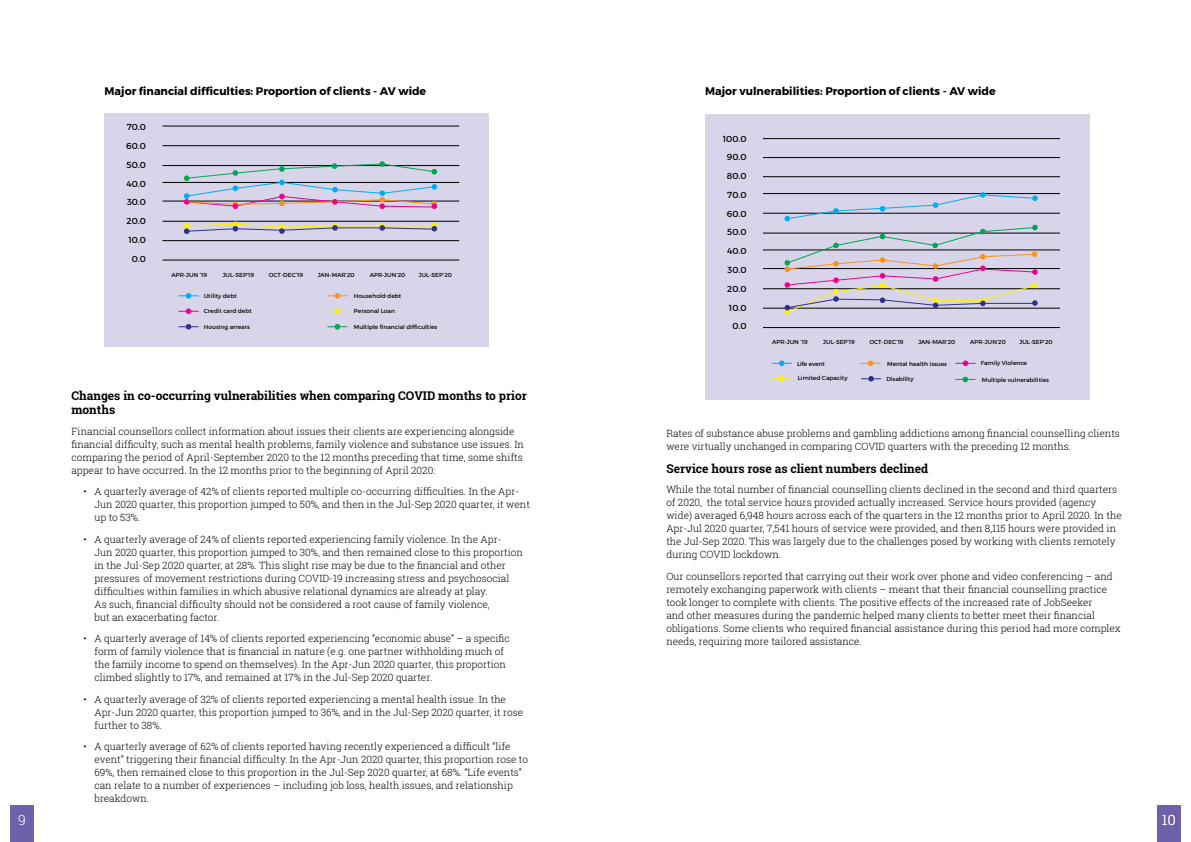
<style>
.page{position:relative;width:1191px;height:842px;background:#fff}
.page>*{position:absolute;margin:0;border:0;box-sizing:border-box;transform-origin:0 0}
.t1{font:300 14px "Roboto Slab";color:#fff}
.t2{font:700 12px/14.4px "Roboto Slab";color:#000}
.t3{font:700 11px "Montserrat";color:#000}
.t4{font:300 10px/13px "Roboto Slab";color:#000}
.t5{font:8.9px/18.8px "Montserrat";color:#000;text-align:right}
.t6{font:5.9px "Montserrat";color:#000}
</style>
<div class="page">
<div style="left:1157px;top:806px;width:23px;height:36px;background:#6f60aa"></div>
<div style="left:10px;top:806px;width:24px;height:36px;background:#6f60aa"></div>
<div style="left:705px;top:114px;width:384px;height:285px;background:#d8d4ea"></div>
<hr style="left:763px;top:138px;width:297px;height:1px;background:#000">
<hr style="left:763px;top:157px;width:297px;height:1px;background:#000">
<hr style="left:763px;top:177px;width:297px;height:1px;background:#000">
<hr style="left:763px;top:193px;width:297px;height:1px;background:#000">
<hr style="left:763px;top:213px;width:297px;height:1px;background:#000">
<hr style="left:763px;top:233px;width:297px;height:1px;background:#000">
<hr style="left:763px;top:250px;width:297px;height:1px;background:#000">
<hr style="left:763px;top:268px;width:297px;height:1px;background:#000">
<hr style="left:763px;top:289px;width:297px;height:1px;background:#000">
<hr style="left:763px;top:308px;width:297px;height:1px;background:#000">
<hr style="left:763px;top:327px;width:297px;height:1px;background:#000">
<svg style="left:771px;top:360px;width:21px;height:6px"></svg>
<svg style="left:955px;top:360px;width:20px;height:6px"></svg>
<svg style="left:860px;top:360px;width:20px;height:6px"></svg>
<svg style="left:955px;top:377px;width:20px;height:5px"></svg>
<svg style="left:861px;top:376px;width:20px;height:5px"></svg>
<svg style="left:771px;top:376px;width:20px;height:5px"></svg>
<svg style="left:783px;top:192px;width:254px;height:123px"></svg>
<div style="left:105px;top:114px;width:384px;height:233px;background:#d8d4ea"></div>
<hr style="left:162px;top:126px;width:297px;height:1px;background:#000">
<hr style="left:162px;top:146px;width:297px;height:1px;background:#000">
<hr style="left:162px;top:165px;width:297px;height:1px;background:#000">
<hr style="left:162px;top:182px;width:297px;height:1px;background:#000">
<hr style="left:162px;top:201px;width:297px;height:1px;background:#000">
<hr style="left:162px;top:221px;width:297px;height:1px;background:#000">
<hr style="left:162px;top:240px;width:297px;height:1px;background:#000">
<hr style="left:162px;top:260px;width:297px;height:1px;background:#000">
<svg style="left:178px;top:293px;width:21px;height:6px"></svg>
<svg style="left:178px;top:308px;width:21px;height:6px"></svg>
<svg style="left:178px;top:324px;width:21px;height:5px"></svg>
<svg style="left:327px;top:293px;width:20px;height:6px"></svg>
<svg style="left:327px;top:308px;width:20px;height:6px"></svg>
<svg style="left:327px;top:324px;width:20px;height:5px"></svg>
<svg style="left:183px;top:161px;width:254px;height:48px"></svg>
<svg style="left:184px;top:221px;width:253px;height:13px"></svg>
<h1 class="t1" style="left:18px;top:811px;width:9px">9</h1>
<p class="t3" style="left:105px;top:84px;width:323px">Major financial difficulties: Proportion of clients - AV wide</p>
<p class="t5" style="left:126px;top:80px;width:21px">90.0</p>
<p class="t5" style="left:126px;top:118px;width:21px">70.0<br>60.0<br>50.0<br>40.0<br>30.0<br>20.0<br>10.0<br>0.0</p>
<p class="t6" style="left:172px;top:271px;width:37px">APR-JUN ‘19</p>
<p class="t6" style="left:223px;top:271px;width:33px">JUL-SEP’19</p>
<p class="t6" style="left:269px;top:271px;width:36px">OCT-DEC’19</p>
<p class="t6" style="left:318px;top:271px;width:38px">JAN-MAR’20</p>
<p class="t6" style="left:370px;top:271px;width:37px">APR-JUN’20</p>
<p class="t6" style="left:419px;top:271px;width:35px">JUL-SEP’20</p>
<p class="t6" style="left:204px;top:292px;width:34px">Utility debt</p>
<p class="t6" style="left:204px;top:307px;width:49px">Credit card debt</p>
<p class="t6" style="left:204px;top:323px;width:48px">Housing arrears</p>
<p class="t6" style="left:354px;top:292px;width:49px">Household debt</p>
<p class="t6" style="left:354px;top:307px;width:43px">Personal Loan</p>
<p class="t6" style="left:354px;top:323px;width:85px">Multiple financial difficulties</p>
<p class="t2" style="left:71px;top:388px;width:457px">Changes in co-occurring vulnerabilities when comparing COVID months to prior months</p>
<p class="t4" style="left:71px;top:424px;width:454px">Financial counsellors collect information about issues their clients are experiencing alongside financial difficulty, such as mental health problems, family violence and substance use issues. In comparing the period of April-September 2020 to the 12 months preceding that time, some shifts appear to have occurred. In the 12 months prior to the beginning of April 2020:</p>
<p class="t4" style="left:94px;top:485px;width:437px;text-indent:-11px">• A quarterly average of 42% of clients reported multiple co-occurring difficulties. In the Apr-<br>Jun 2020 quarter, this proportion jumped to 50%, and then in the Jul-Sep 2020 quarter, it went up to 53%.</p>
<p class="t4" style="left:94px;top:532px;width:430px;text-indent:-11px">• A quarterly average of 24% of clients reported experiencing family violence. In the Apr-<br>Jun 2020 quarter, this proportion jumped to 30%, and then remained close to this proportion in the Jul-Sep 2020 quarter, at 28%. This slight rise may be due to the financial and other pressures of movement restrictions during COVID-19 increasing stress and psychosocial difficulties within families in which abusive relational dynamics are already at play.<br>As such, financial difficulty should not be considered a root cause of family violence,<br>but an exacerbating factor.</p>
<p class="t4" style="left:94px;top:632px;width:417px;text-indent:-11px">• A quarterly average of 14% of clients reported experiencing “economic abuse” – a specific form of family violence that is financial in nature (e.g. one partner withholding much of the family income to spend on themselves). In the Apr-Jun 2020 quarter, this proportion climbed slightly to 17%, and remained at 17% in the Jul-Sep 2020 quarter.</p>
<p class="t4" style="left:94px;top:692px;width:430px;text-indent:-11px">• A quarterly average of 32% of clients reported experiencing a mental health issue. In the<br>Apr-Jun 2020 quarter, this proportion jumped to 36%, and in the Jul-Sep 2020 quarter, it rose further to 38%.</p>
<p class="t4" style="left:94px;top:740px;width:435px;text-indent:-11px">• A quarterly average of 62% of clients reported having recently experienced a difficult “life event” triggering their financial difficulty. In the Apr-Jun 2020 quarter, this proportion rose to 69%, then remained close to this proportion in the Jul-Sep 2020 quarter, at 68%. “Life events” can relate to a number of experiences – including job loss, health issues, and relationship breakdown.</p>
<p class="t3" style="left:705px;top:84px;width:292px">Major vulnerabilities: Proportion of clients - AV wide</p>
<p class="t5" style="left:723px;top:129px;width:25px">100.0<br>90.0<br>80.0<br>70.0<br>60.0<br>50.0<br>40.0<br>30.0<br>20.0<br>10.0<br>0.0</p>
<p class="t6" style="left:772px;top:338px;width:37px">APR-JUN ‘19</p>
<p class="t6" style="left:823px;top:338px;width:33px">JUL-SEP’19</p>
<p class="t6" style="left:869px;top:338px;width:36px">OCT-DEC’19</p>
<p class="t6" style="left:918px;top:338px;width:38px">JAN-MAR’20</p>
<p class="t6" style="left:970px;top:338px;width:37px">APR-JUN’20</p>
<p class="t6" style="left:1019px;top:338px;width:35px">JUL-SEP’20</p>
<p class="t6" style="left:797px;top:360px;width:29px">Life event</p>
<p class="t6" style="left:980px;top:359px;width:48px">Family Violence</p>
<p class="t6" style="left:886px;top:375px;width:29px">Disability</p>
<p class="t6" style="left:887px;top:360px;width:61px">Mental health issues</p>
<p class="t6" style="left:798px;top:375px;width:51px">Limited Capacity</p>
<p class="t6" style="left:982px;top:376px;width:69px">Multiple vulnerabilities</p>
<p class="t4" style="left:666px;top:426px;width:455px">Rates of substance abuse problems and gambling addictions among financial counselling clients were virtually unchanged in comparing COVID quarters with the preceding 12 months.</p>
<p class="t2" style="left:666px;top:461px;width:263px">Service hours rose as client numbers declined</p>
<p class="t4" style="left:666px;top:483px;width:457px">While the total number of financial counselling clients declined in the second and third quarters of 2020, the total service hours provided actually increased. Service hours provided (agency wide) averaged 6,948 hours across each of the quarters in the 12 months prior to April 2020. In the Apr-Jul 2020 quarter, 7,541 hours of service were provided, and then 8,115 hours were provided in the Jul-Sep 2020. This was largely due to the challenges posed by working with clients remotely during COVID lockdown.</p>
<p class="t4" style="left:666px;top:569px;width:456px">Our counsellors reported that carrying out their work over phone and video conferencing – and remotely exchanging paperwork with clients – meant that their financial counselling practice took longer to complete with clients. The positive effects of the increased rate of JobSeeker<br>and other measures during the pandemic helped many clients to better meet their financial obligations. Some clients who required financial assistance during this period had more complex needs, requiring more tailored assistance.</p>
<h1 class="t1" style="left:1162px;top:811px;width:15px">10</h1>
</div>
